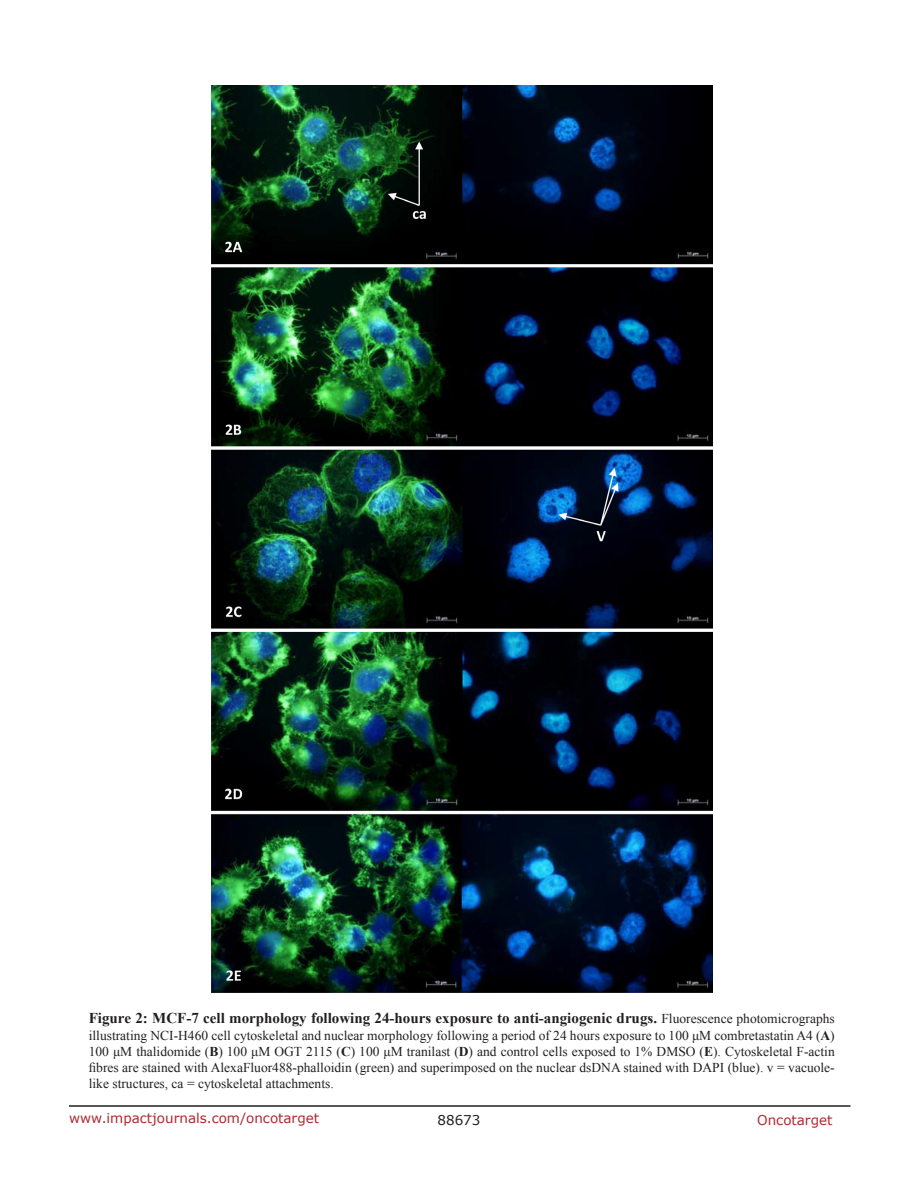
<style>
.page{position:relative;width:918px;height:1188px;background:#fff}
.page>*{position:absolute;margin:0;border:0;box-sizing:border-box;transform-origin:0 0}
.FigureText{font:700 15px "Times New Roman";color:#231f20}
.FigureText-2{font:13.5px/16.2px "Times New Roman";color:#231f20;text-align:justify}
.t1{font:13.5px "Verdana";color:#ac2b31}
.t2{font:13.5px "Verdana";color:#231f20}
.s1{font-weight:400;font-size:13.5px}
.s2{font-weight:700}
</style>
<div class="page">
<hr style="left:69px;top:1105px;width:781px;height:2px;background:#231f20">
<img style="left:211px;top:85px;width:501px;height:907px">
<p class="FigureText" style="left:89px;top:1008px;width:748px">Figure 2: MCF-7 cell morphology following 24-hours exposure to anti-angiogenic drugs. <span class="s1">Fluorescence photomicrographs</span></p>
<p class="FigureText-2" style="left:89px;top:1027px;width:748px">illustrating NCI-H460 cell cytoskeletal and nuclear morphology following a period of 24 hours exposure to 100 μM combretastatin A4 (<span class="s2">A</span>)<br>100 μM thalidomide (<span class="s2">B</span>) 100 μM OGT 2115 (<span class="s2">C</span>) 100 μM tranilast (<span class="s2">D</span>) and control cells exposed to 1% DMSO (<span class="s2">E</span>). Cytoskeletal F-actin fibres are stained with AlexaFluor488-phalloidin (green) and superimposed on the nuclear dsDNA stained with DAPI (blue). v = vacuole&shy;like structures, ca = cytoskeletal attachments.</p>
<p class="t1" style="left:69px;top:1109px;width:252px">www.impactjournals.com/oncotarget</p>
<p class="t2" style="left:438px;top:1111px;width:44px">88673</p>
<p class="t1" style="left:757px;top:1111px;width:77px">Oncotarget</p>
</div>
